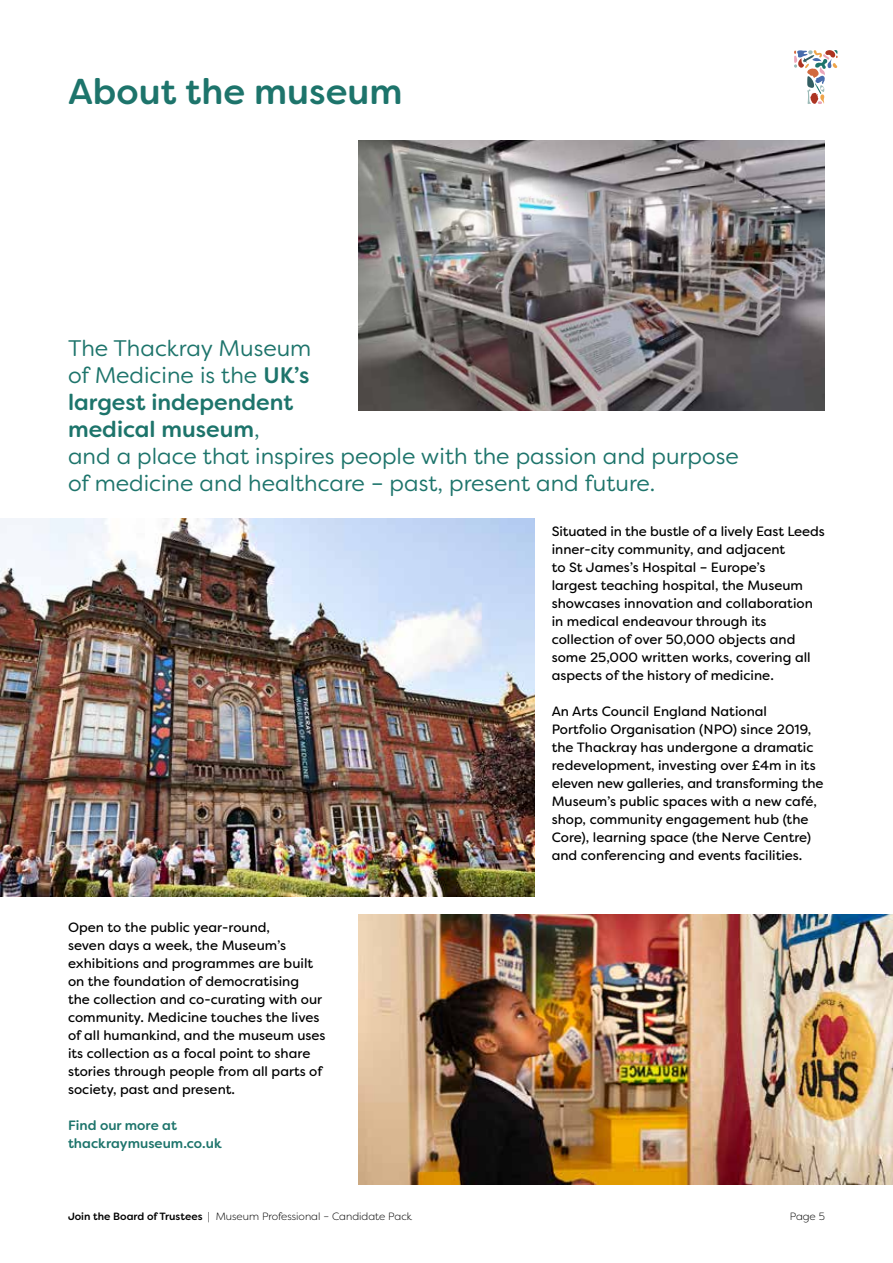
<style>
.page{position:relative;width:893px;height:1263px;background:#fff}
.page>*{position:absolute;margin:0;border:0;box-sizing:border-box;transform-origin:0 0}
.t1{font:500 36px "Filson Soft";color:#1d746b}
.t2{font:22.5px/27px "Filson Soft";color:#1d746b}
.t3{font:13.5px/18px "Filson Soft";color:#000}
.t4{font:500 13.5px/18px "Filson Soft";color:#1d746b}
.t5{font:300 10.5px "Filson Soft";color:#000}
.s1{font-weight:500}
</style>
<div class="page">
<img style="left:358px;top:914px;width:535px;height:270px">
<svg style="left:794px;top:50px;width:44px;height:54px"></svg>
<img style="left:358px;top:140px;width:467px;height:270px">
<img style="left:0;top:518px;width:535px;height:378px">
<h1 class="t1" style="left:68px;top:68px;width:336px">About the museum</h1>
<h2 class="t2" style="left:68px;top:335px;width:672px">The Thackray Museum<br>of Medicine is the <span class="s1">UK’s<br>largest independent<br>medical museum</span>,<br>and a place that inspires people with the passion and purpose of medicine and healthcare – past, present and future.</h2>
<p class="t3" style="left:68px;top:918px;width:259px">Open to the public year-round,<br>seven days a week, the Museum’s exhibitions and programmes are built on the foundation of democratising<br>the collection and co-curating with our community. Medicine touches the lives of all humankind, and the museum uses its collection as a focal point to share stories through people from all parts of society, past and present.</p>
<p class="t4" style="left:68px;top:1116px;width:155px">Find our more at thackraymuseum.co.uk</p>
<p class="t3" style="left:552px;top:522px;width:274px">Situated in the bustle of a lively East Leeds inner-city community, and adjacent<br>to St James’s Hospital – Europe’s<br>largest teaching hospital, the Museum showcases innovation and collaboration in medical endeavour through its collection of over 50,000 objects and some 25,000 written works, covering all aspects of the history of medicine.</p>
<p class="t3" style="left:552px;top:702px;width:273px">An Arts Council England National Portfolio Organisation (NPO) since 2019, the Thackray has undergone a dramatic redevelopment, investing over £4m in its eleven new galleries, and transforming the Museum’s public spaces with a new café, shop, community engagement hub (the Core), learning space (the Nerve Centre) and conferencing and events facilities.</p>
<p class="t5" style="left:68px;top:1210px;width:346px"><span class="s1">Join the Board of Trustees</span> | Museum Professional – Candidate Pack</p>
<p class="t5" style="left:790px;top:1210px;width:37px">Page 5</p>
</div>
